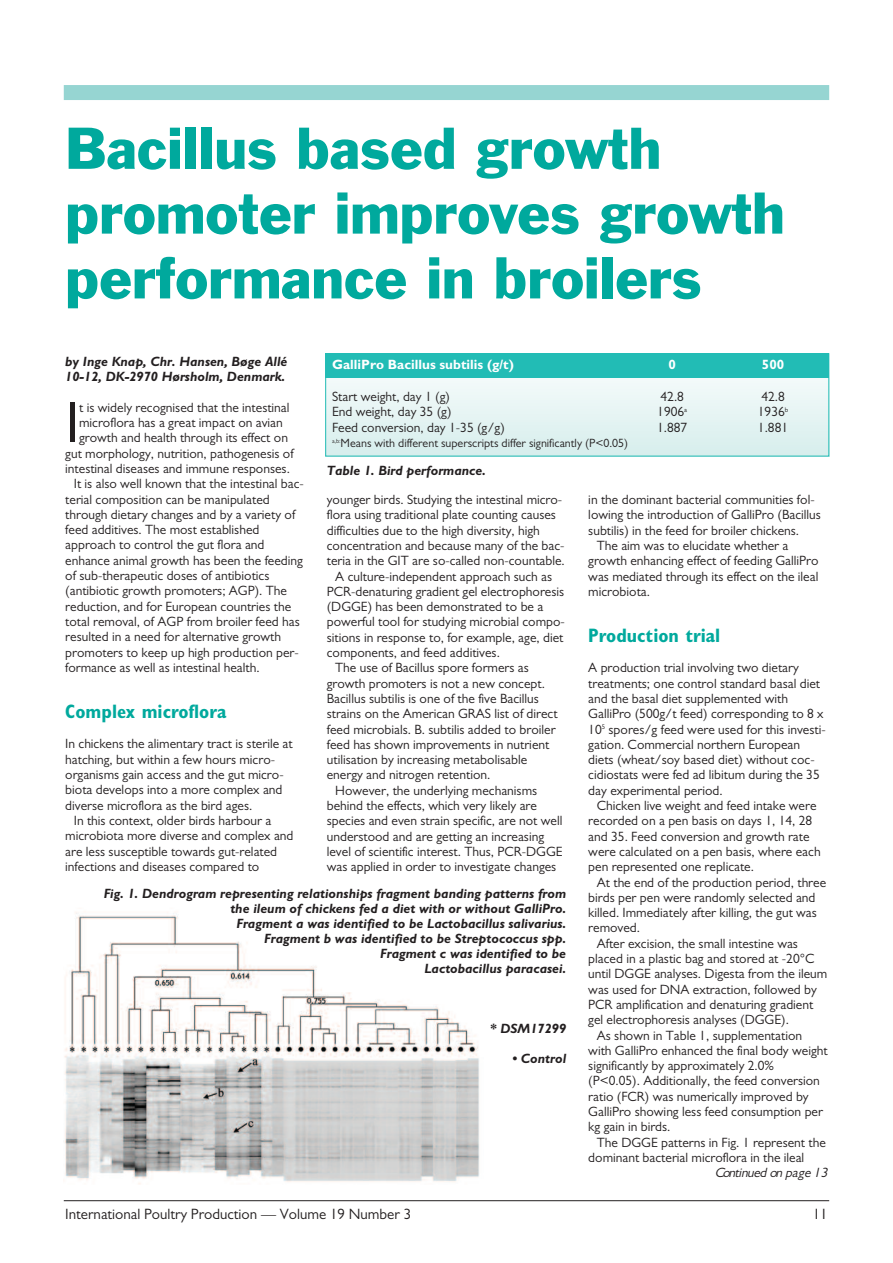
<style>
.page{position:relative;width:893px;height:1263px;background:#fff}
.page>*{position:absolute;margin:0;border:0;box-sizing:border-box;transform-origin:0 0}
.t1{font:58.35px "Gill Sans";color:#231f20}
.t2{font:54px/64.8px "Franklin Gothic BT";color:#00a99d}
.t3{font:700 condensed 19.5px "Gill Sans";color:#00a99d}
.t4{font:15px "Gill Sans";color:#231f20}
.t5{font:13.5px/15.3px "Gill Sans";color:#231f20}
.t6{font:italic 700 13.5px/15px "Gill Sans";color:#231f20}
.t7{font:700 13.5px "Gill Sans";color:#fff}
.t8{font:italic 13.5px "Gill Sans";color:#231f20}
.t9{font:12px "Gill Sans";color:#231f20}
</style>
<div class="page">
<hr style="left:64px;top:1200px;width:765px;height:1px;background:#231f20">
<div style="left:64px;top:85px;width:765px;height:15px;background:#96d5d2"></div>
<div style="left:325px;top:353px;width:504px;height:103px;background:linear-gradient(to right,#e5f4f3,#e5f4f3)"></div>
<div style="left:325px;top:353px;width:504px;height:25px;background:#22bcb5"></div>
<div style="left:325px;top:353px;width:504px;height:103px;border:1px solid #22bcb5"></div>
<img style="left:64px;top:912px;width:416px;height:272px">
<h2 class="t2" style="left:65px;top:121px;width:721px">Bacillus based growth promoter improves growth performance in broilers</h2>
<p class="t6" style="left:65px;top:355px;width:224px">by Inge Knap, Chr. Hansen, Bøge Allé<br>10-12, DK-2970 Hørsholm, Denmark.</p>
<h1 class="t1" style="left:65px;top:403px;width:15px">I</h1>
<p class="t5" style="left:79px;top:401px;width:212px">t is widely recognised that the intestinal</p>
<p class="t7" style="left:332px;top:360px;width:183px">GalliPro Bacillus subtilis (g/t)</p>
<p class="t7" style="left:668px;top:360px;width:9px">0</p>
<p class="t7" style="left:762px;top:360px;width:24px">500</p>
<p class="t5" style="left:332px;top:390px;width:119px">Start weight, day 1 (g)</p>
<p class="t5" style="left:660px;top:390px;width:25px">42.8</p>
<p class="t5" style="left:761px;top:390px;width:25px">42.8</p>
<p class="t5" style="left:332px;top:406px;width:121px">End weight, day 35 (g)</p>
<p class="t5" style="left:657px;top:406px;width:31px">1906<sup>a</sup></p>
<p class="t5" style="left:758px;top:406px;width:32px">1936<sup>b</sup></p>
<p class="t5" style="left:332px;top:421px;width:174px">Feed conversion, day 1-35 (g/g)</p>
<p class="t5" style="left:657px;top:421px;width:32px">1.887</p>
<p class="t5" style="left:758px;top:421px;width:32px">1.881</p>
<p class="t9" style="left:332px;top:439px;width:298px"><sup>a,b:</sup>Means with different superscripts differ significantly (P&lt;0.05)</p>
<p class="t5" style="left:79px;top:416px;width:205px">microflora has a great impact on avian</p>
<p class="t5" style="left:79px;top:432px;width:210px">growth and health through its effect on</p>
<p class="t5" style="left:65px;top:447px;width:230px">gut morphology, nutrition, pathogenesis of</p>
<p class="t5" style="left:65px;top:462px;width:226px">intestinal diseases and immune responses.</p>
<p class="t5" style="left:74px;top:477px;width:232px">It is also well known that the intestinal bac-</p>
<p class="t5" style="left:65px;top:493px;width:206px">terial composition can be manipulated</p>
<p class="t5" style="left:65px;top:508px;width:231px">through dietary changes and by a variety of</p>
<p class="t5" style="left:65px;top:523px;width:196px">feed additives. The most established</p>
<p class="t5" style="left:65px;top:539px;width:201px">approach to control the gut flora and</p>
<p class="t5" style="left:65px;top:554px;width:239px">enhance animal growth has been the feeding</p>
<p class="t5" style="left:65px;top:569px;width:206px">of sub-therapeutic doses of antibiotics</p>
<p class="t5" style="left:65px;top:585px;width:223px">(antibiotic growth promoters; AGP). The</p>
<p class="t5" style="left:65px;top:600px;width:227px">reduction, and for European countries the</p>
<p class="t5" style="left:65px;top:615px;width:236px">total removal, of AGP from broiler feed has</p>
<p class="t5" style="left:65px;top:630px;width:217px">resulted in a need for alternative growth</p>
<p class="t5" style="left:65px;top:646px;width:235px">promoters to keep up high production per-</p>
<p class="t5" style="left:65px;top:661px;width:196px">formance as well as intestinal health.</p>
<h3 class="t3" style="left:65px;top:704px;width:163px">Complex microflora</h3>
<p class="t5" style="left:65px;top:738px;width:229px">In chickens the alimentary tract is sterile at</p>
<p class="t5" style="left:65px;top:753px;width:211px">hatching, but within a few hours micro-</p>
<p class="t5" style="left:65px;top:768px;width:220px">organisms gain access and the gut micro-</p>
<p class="t5" style="left:65px;top:783px;width:219px">biota develops into a more complex and</p>
<p class="t5" style="left:65px;top:799px;width:189px">diverse microflora as the bird ages.</p>
<p class="t5" style="left:74px;top:814px;width:199px">In this context, older birds harbour a</p>
<p class="t5" style="left:65px;top:829px;width:230px">microbiota more diverse and complex and</p>
<p class="t5" style="left:65px;top:845px;width:213px">are less susceptible towards gut-related</p>
<p class="t5" style="left:65px;top:860px;width:196px">infections and diseases compared to</p>
<p class="t6" style="left:327px;top:464px;width:161px">Table 1. Bird performance.</p>
<p class="t5" style="left:588px;top:493px;width:228px">in the dominant bacterial communities fol-</p>
<p class="t5" style="left:588px;top:508px;width:234px">lowing the introduction of GalliPro (Bacillus</p>
<p class="t5" style="left:588px;top:524px;width:212px">subtilis) in the feed for broiler chickens.</p>
<p class="t5" style="left:597px;top:539px;width:193px">The aim was to elucidate whether a</p>
<p class="t5" style="left:588px;top:554px;width:232px">growth enhancing effect of feeding GalliPro</p>
<p class="t5" style="left:588px;top:570px;width:232px">was mediated through its effect on the ileal</p>
<p class="t5" style="left:588px;top:585px;width:63px">microbiota.</p>
<h3 class="t3" style="left:588px;top:628px;width:134px">Production trial</h3>
<p class="t5" style="left:588px;top:661px;width:239px">A production trial involving two dietary treatments; one control standard basal diet and the basal diet supplemented with GalliPro (500g/t feed) corresponding to 8 x 10<sup>5</sup> spores/g feed were used for this investi&shy;gation. Commercial northern European diets (wheat/soy based diet) without coc&shy;cidiostats were fed ad libitum during the 35 day experimental period.</p>
<p class="t5" style="left:588px;top:799px;width:234px;text-indent:9px">Chicken live weight and feed intake were recorded on a pen basis on days 1, 14, 28 and 35. Feed conversion and growth rate were calculated on a pen basis, where each pen represented one replicate.</p>
<p class="t5" style="left:597px;top:876px;width:231px">At the end of the production period, three</p>
<p class="t5" style="left:588px;top:891px;width:229px">birds per pen were randomly selected and</p>
<p class="t5" style="left:588px;top:906px;width:230px">killed. Immediately after killing, the gut was</p>
<p class="t5" style="left:588px;top:922px;width:53px">removed.</p>
<p class="t5" style="left:597px;top:937px;width:203px">After excision, the small intestine was</p>
<p class="t5" style="left:588px;top:952px;width:228px">placed in a plastic bag and stored at -20°C</p>
<p class="t5" style="left:588px;top:967px;width:240px">until DGGE analyses. Digesta from the ileum</p>
<p class="t5" style="left:588px;top:983px;width:230px">was used for DNA extraction, followed by</p>
<p class="t5" style="left:588px;top:998px;width:226px">PCR amplification and denaturing gradient</p>
<p class="t5" style="left:588px;top:1013px;width:202px">gel electrophoresis analyses (DGGE).</p>
<p class="t5" style="left:597px;top:1029px;width:207px">As shown in Table 1, supplementation</p>
<p class="t5" style="left:588px;top:1044px;width:241px">with GalliPro enhanced the final body weight</p>
<p class="t5" style="left:588px;top:1059px;width:187px">significantly by approximately 2.0%</p>
<p class="t5" style="left:588px;top:1075px;width:233px">(P&lt;0.05). Additionally, the feed conversion</p>
<p class="t5" style="left:588px;top:1090px;width:222px">ratio (FCR) was numerically improved by</p>
<p class="t5" style="left:588px;top:1105px;width:236px">GalliPro showing less feed consumption per</p>
<p class="t5" style="left:588px;top:1120px;width:84px">kg gain in birds.</p>
<p class="t5" style="left:597px;top:1136px;width:231px">The DGGE patterns in Fig. 1 represent the</p>
<p class="t5" style="left:588px;top:1151px;width:217px">dominant bacterial microflora in the ileal</p>
<p class="t8" style="left:715px;top:1168px;width:117px">Continued on page 13</p>
<p class="t5" style="left:327px;top:493px;width:237px">younger birds. Studying the intestinal micro-</p>
<p class="t5" style="left:327px;top:508px;width:231px">flora using traditional plate counting causes</p>
<p class="t5" style="left:327px;top:524px;width:215px">difficulties due to the high diversity, high</p>
<p class="t5" style="left:327px;top:539px;width:239px">concentration and because many of the bac-</p>
<p class="t5" style="left:327px;top:554px;width:240px">teria in the GIT are so-called non-countable.</p>
<p class="t5" style="left:335px;top:570px;width:218px">A culture-independent approach such as</p>
<p class="t5" style="left:327px;top:585px;width:239px">PCR-denaturing gradient gel electrophoresis</p>
<p class="t5" style="left:327px;top:600px;width:218px">(DGGE) has been demonstrated to be a</p>
<p class="t5" style="left:327px;top:616px;width:240px">powerful tool for studying microbial compo-</p>
<p class="t5" style="left:327px;top:631px;width:238px">sitions in response to, for example, age, diet</p>
<p class="t5" style="left:327px;top:646px;width:175px">components, and feed additives.</p>
<p class="t5" style="left:335px;top:661px;width:195px">The use of Bacillus spore formers as</p>
<p class="t5" style="left:327px;top:677px;width:220px">growth promoters is not a new concept.</p>
<p class="t5" style="left:327px;top:692px;width:214px">Bacillus subtilis is one of the five Bacillus</p>
<p class="t5" style="left:327px;top:707px;width:232px">strains on the American GRAS list of direct</p>
<p class="t5" style="left:327px;top:723px;width:230px">feed microbials. B. subtilis added to broiler</p>
<p class="t5" style="left:327px;top:738px;width:224px">feed has shown improvements in nutrient</p>
<p class="t5" style="left:327px;top:753px;width:202px">utilisation by increasing metabolisable</p>
<p class="t5" style="left:327px;top:769px;width:165px">energy and nitrogen retention.</p>
<p class="t5" style="left:335px;top:784px;width:203px">However, the underlying mechanisms</p>
<p class="t5" style="left:327px;top:799px;width:212px">behind the effects, which very likely are</p>
<p class="t5" style="left:327px;top:814px;width:237px">species and even strain specific, are not well</p>
<p class="t5" style="left:327px;top:830px;width:219px">understood and are getting an increasing</p>
<p class="t5" style="left:327px;top:845px;width:237px">level of scientific interest. Thus, PCR-DGGE</p>
<p class="t5" style="left:327px;top:860px;width:231px">was applied in order to investigate changes</p>
<p class="t6" style="left:104px;top:887px;width:464px;text-align:right">Fig. 1. Dendrogram representing relationships fragment banding patterns from the ileum of chickens fed a diet with or without GalliPro.<br>Fragment a was identified to be Lactobacillus salivarius.<br>Fragment b was identified to be Streptococcus spp.<br>Fragment c was identified to be<br>Lactobacillus paracasei.</p>
<p class="t6" style="left:490px;top:1022px;width:78px">* DSM17299</p>
<p class="t6" style="left:512px;top:1052px;width:55px">• Control</p>
<p class="t4" style="left:65px;top:1209px;width:347px">International Poultry Production — Volume 19 Number 3</p>
<p class="t4" style="left:813px;top:1209px;width:16px">11</p>
</div>
